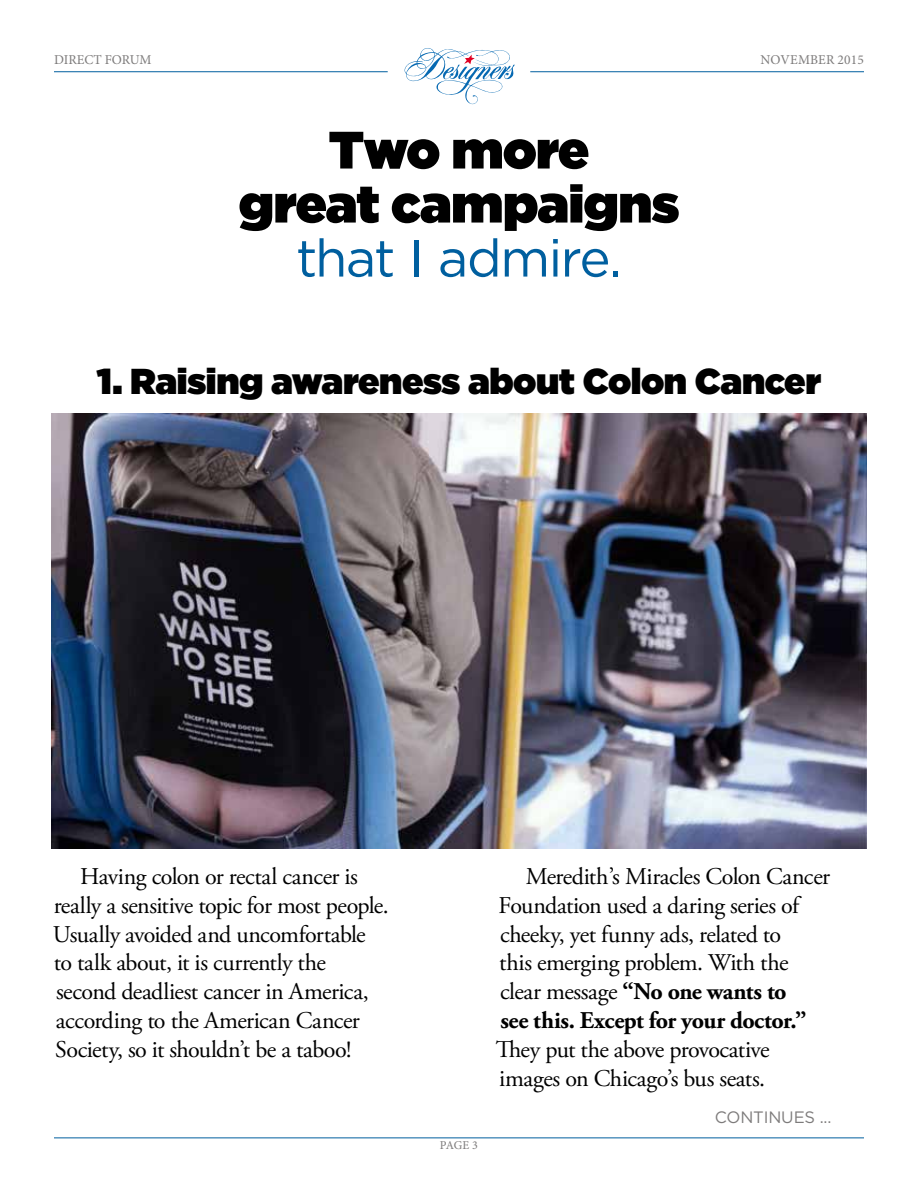
<style>
.page{position:relative;width:918px;height:1188px;background:#fff}
.page>*{position:absolute;margin:0;border:0;box-sizing:border-box;transform-origin:0 0}
.t1{font:900 52.5px/54px "Gotham";letter-spacing:-.015em;color:#000;text-align:center}
.t2{font:52.5px "Gotham";letter-spacing:-.035em;color:#005f9f}
.t3{font:900 36px "Gotham";letter-spacing:-.015em;color:#000}
.t4{font:24px/28.8px "Adobe Garamond Pro";letter-spacing:-.02em;color:#000}
.t5{font:16.5px "Gotham";letter-spacing:-.01em;color:#7d7b7b}
.t6{font:13.5px "Minion Pro";color:#7d7b7b}
.t7{font:12px "Minion Pro";color:#7d7b7b}
.s1{font-weight:700}
</style>
<div class="page">
<hr style="left:54px;top:71px;width:334px;height:1px;background:#005f9f">
<hr style="left:530px;top:71px;width:334px;height:1px;background:#005f9f">
<svg style="left:404px;top:48px;width:111px;height:56px"></svg>
<hr style="left:54px;top:1138px;width:810px;height:1px;background:#005f9f">
<img style="left:52px;top:413px;width:814px;height:435px">
<p class="t6" style="left:54px;top:50px;width:99px">DIRECT FORUM</p>
<p class="t6" style="left:761px;top:50px;width:105px">NOVEMBER 2015</p>
<h1 class="t1" style="left:239px;top:122px;width:442px">Two more<br>great campaigns</h1>
<h1 class="t2" style="left:296px;top:229px;width:327px">that I admire.</h1>
<h2 class="t3" style="left:97px;top:360px;width:726px">1. Raising awareness about Colon Cancer</h2>
<p class="t4" style="left:53px;top:863px;width:337px;text-indent:27px">Having colon or rectal cancer is really a sensitive topic for most people.<br>Usually avoided and uncomfortable to talk about, it is currently the second deadliest cancer in America, according to the American Cancer Society, so it shouldn’t be a taboo!</p>
<p class="t4" style="left:499px;top:863px;width:333px;text-indent:27px">Meredith’s Miracles Colon Cancer<br>Foundation used a daring series of cheeky, yet funny ads, related to<br>this emerging problem. With the clear message <span class="s1">“No one wants to<br>see this. Except for your doctor.”</span></p>
<p class="t4" style="left:496px;top:1036px;width:275px">They put the above provocative images on Chicago’s bus seats.</p>
<p class="t7" style="left:440px;top:1137px;width:40px">PAGE 3</p>
<p class="t5" style="left:715px;top:1108px;width:118px">CONTINUES ...</p>
</div>
